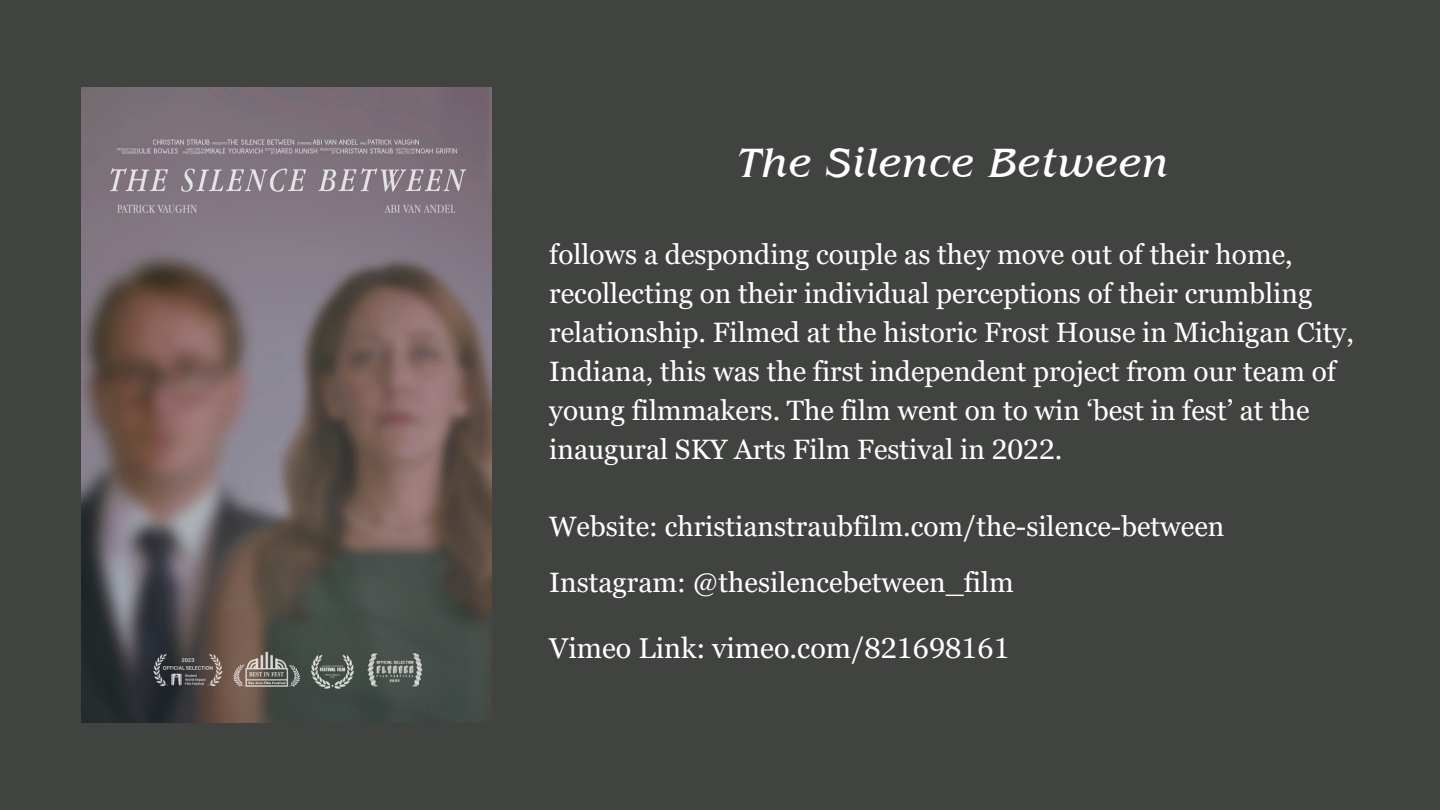
<style>
.page{position:relative;width:1440px;height:810px;background:#414340}
.page>*{position:absolute;margin:0;border:0;box-sizing:border-box;transform-origin:0 0}
.t1{font:italic 42px "Benguiat Pro ITC";color:#fff}
.t2{font:28.7px "Georgia Pro";color:#fff}
.t3{font:28px/39px "Georgia Pro";color:#fff}
</style>
<div class="page">
<img style="left:81px;top:88px;width:410px;height:635px">
<p class="t1" style="left:737px;top:148px;width:433px">The Silence Between</p>
<p class="t3" style="left:549px;top:235px;width:806px">follows a desponding couple as they move out of their home, recollecting on their individual perceptions of their crumbling relationship. Filmed at the historic Frost House in Michigan City, Indiana, this was the first independent project from our team of young filmmakers. The film went on to win ‘best in fest’ at the inaugural SKY Arts Film Festival in 2022.</p>
<h1 class="t3" style="left:549px;top:507px;width:677px">Website: christianstraubfilm.com/the-silence-between</h1>
<p class="t3" style="left:549px;top:563px;width:466px">Instagram: @thesilencebetween_film</p>
<p class="t2" style="left:549px;top:631px;width:462px">Vimeo Link: vimeo.com/821698161</p>
</div>
